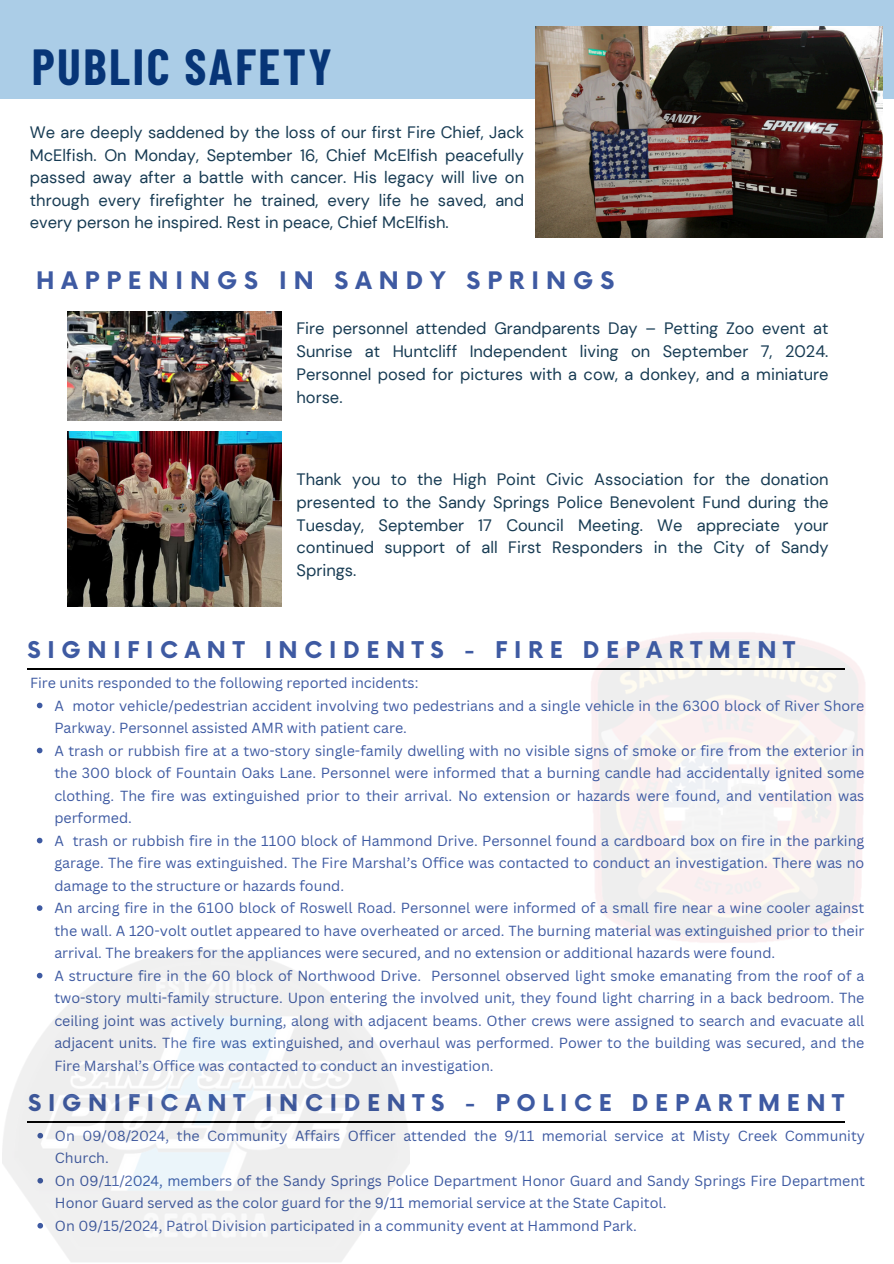
<style>
.page{position:relative;width:894px;height:1264px;background:#fff}
.page>*{position:absolute;margin:0;border:0;box-sizing:border-box;transform-origin:0 0}
.t1{font:700 49.5px "Barlow Condensed";letter-spacing:.05em;color:#073577}
.t2{font:700 23.55px "Now";letter-spacing:.295em;color:#3e5aa2}
.t3{font:700 22.5px "Now";letter-spacing:.295em;color:#3e5aa2}
.t4{font:16.5px/22.8px "DM Sans";color:#173b53;text-align:justify}
.t5{font:14.25px/22.5px "Canva Sans";color:#3e5aa2;text-align:justify}
</style>
<div class="page">
<img style="left:577px;top:632px;width:288px;height:311px">
<hr style="left:27px;top:668px;width:817px;height:1px;background:#000">
<img style="left:67px;top:311px;width:214px;height:109px">
<svg style="left:37px;top:702px;width:5px;height:6px"></svg>
<svg style="left:37px;top:747px;width:5px;height:6px"></svg>
<svg style="left:37px;top:837px;width:5px;height:6px"></svg>
<svg style="left:37px;top:905px;width:5px;height:5px"></svg>
<div style="left:0;top:0;width:893px;height:99px;background:#abcde7"></div>
<hr style="left:28px;top:1121px;width:816px;height:1px;background:#000">
<img style="left:3px;top:949px;width:406px;height:313px">
<img style="left:535px;top:27px;width:346px;height:210px">
<img style="left:67px;top:432px;width:214px;height:174px">
<p class="t1" style="left:32px;top:35px;width:301px">PUBLIC SAFETY</p>
<p class="t4" style="left:30px;top:121px;width:495px">We are deeply saddened by the loss of our first Fire Chief, Jack McElfish. On Monday, September 16, Chief McElfish peacefully passed away after a battle with cancer. His legacy will live on through every firefighter he trained, every life he saved, and every person he inspired. Rest in peace, Chief McElfish.</p>
<p class="t2" style="left:36px;top:267px;width:579px">HAPPENINGS IN SANDY SPRINGS</p>
<h2 class="t4" style="left:296px;top:317px;width:533px">Fire personnel attended Grandparents Day – Petting Zoo event at Sunrise at Huntcliff Independent living on September 7, 2024.<br>Personnel posed for pictures with a cow, a donkey, and a miniature horse.</h2>
<p class="t4" style="left:296px;top:468px;width:533px">Thank you to the High Point Civic Association for the donation presented to the Sandy Springs Police Benevolent Fund during the Tuesday, September 17 Council Meeting. We appreciate your continued support of all First Responders in the City of Sandy Springs.</p>
<p class="t3" style="left:28px;top:638px;width:768px">SIGNIFICANT INCIDENTS - FIRE DEPARTMENT</p>
<p class="t5" style="left:30px;top:671px;width:390px">Fire units responded to the following reported incidents:</p>
<h3 class="t5" style="left:54px;top:693px;width:811px">A motor vehicle/pedestrian accident involving two pedestrians and a single vehicle in the 6300 block of River Shore<br>Parkway. Personnel assisted AMR with patient care.</h3>
<h2 class="t5" style="left:54px;top:738px;width:811px">A trash or rubbish fire at a two-story single-family dwelling with no visible signs of smoke or fire from the exterior in the 300 block of Fountain Oaks Lane. Personnel were informed that a burning candle had accidentally ignited some clothing. The fire was extinguished prior to their arrival. No extension or hazards were found, and ventilation was performed.</h2>
<p class="t5" style="left:54px;top:828px;width:811px">A trash or rubbish fire in the 1100 block of Hammond Drive. Personnel found a cardboard box on fire in the parking garage. The fire was extinguished. The Fire Marshal’s Office was contacted to conduct an investigation. There was no damage to the structure or hazards found.</p>
<h3 class="t5" style="left:54px;top:896px;width:811px">An arcing fire in the 6100 block of Roswell Road. Personnel were informed of a small fire near a wine cooler against the wall. A 120-volt outlet appeared to have overheated or arced. The burning material was extinguished prior to their arrival. The breakers for the appliances were secured, and no extension or additional hazards were found.</h3>
<p class="t5" style="left:54px;top:963px;width:811px">A structure fire in the 60 block of Northwood Drive. Personnel observed light smoke emanating from the roof of a two-story multi-family structure. Upon entering the involved unit, they found light charring in a back bedroom. The ceiling joint was actively burning, along with adjacent beams. Other crews were assigned to search and evacuate all adjacent units. The fire was extinguished, and overhaul was performed. Power to the building was secured, and the Fire Marshal’s Office was contacted to conduct an investigation.</p>
<p class="t3" style="left:28px;top:1090px;width:817px">SIGNIFICANT INCIDENTS - POLICE DEPARTMENT</p>
<h3 class="t5" style="left:55px;top:1123px;width:811px">On 09/08/2024, the Community Affairs Officer attended the 9/11 memorial service at Misty Creek Community<br>Church.</h3>
<p class="t5" style="left:55px;top:1168px;width:811px">On 09/11/2024, members of the Sandy Springs Police Department Honor Guard and Sandy Springs Fire Department<br>Honor Guard served as the color guard for the 9/11 memorial service at the State Capitol.</p>
<h2 class="t5" style="left:55px;top:1213px;width:583px">On 09/15/2024, Patrol Division participated in a community event at Hammond Park.</h2>
</div>
